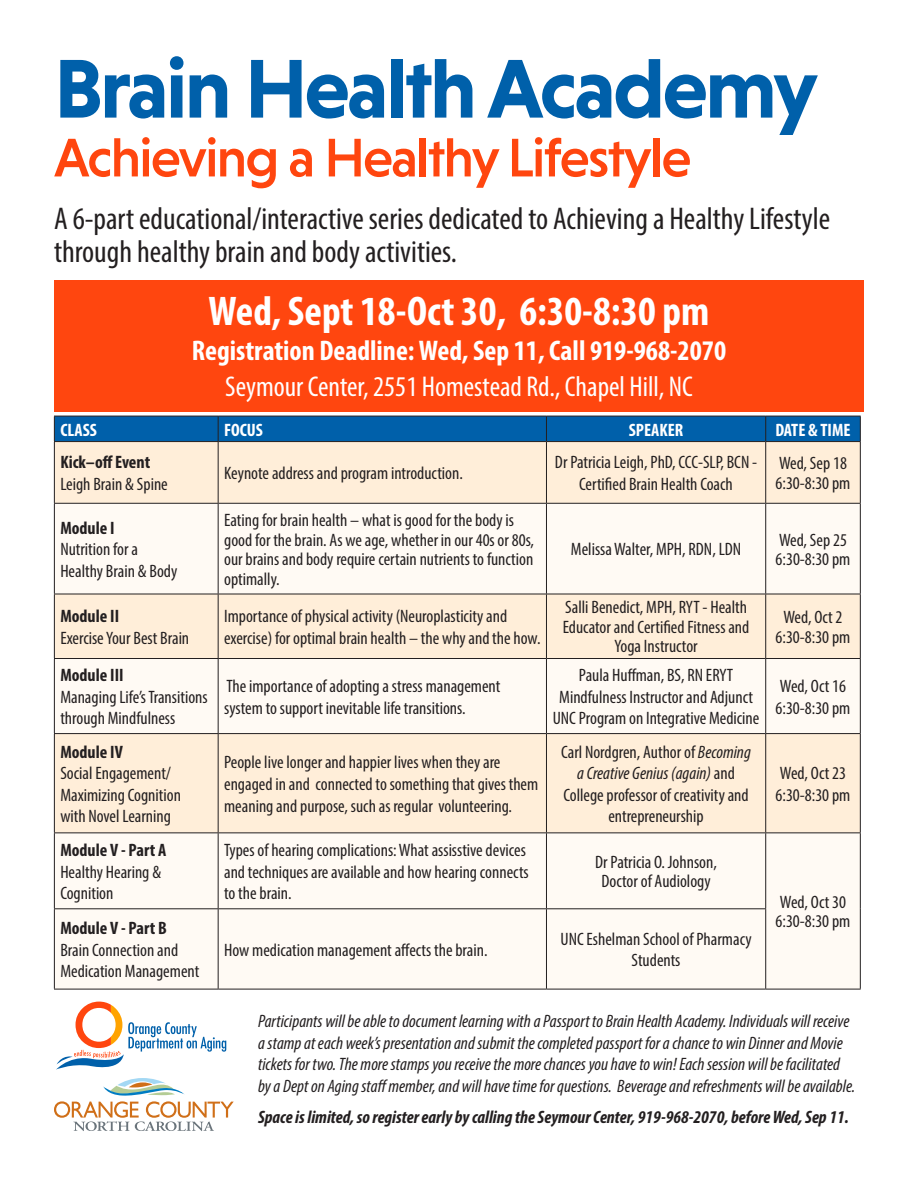
<style>
.page{position:relative;width:918px;height:1188px;background:#fff}
.page>*{position:absolute;margin:0;border:0;box-sizing:border-box;transform-origin:0 0}
.t1{font:700 84.75px "Niveau Grotesk";letter-spacing:-.03em;color:#0060aa}
.t2{font:500 55.35px "Niveau Grotesk";letter-spacing:-.03em;color:#ff460f}
.t3{font:700 condensed 41.7px "Myriad Pro";color:#fff}
.t4{font:condensed 31.5px/33px "Myriad Pro";color:#231f20}
.t5{font:condensed 28.65px "Myriad Pro";color:#fff}
.t6{font:700 condensed 28.5px "Myriad Pro";color:#fff}
.t7{font:condensed 18px/21.6px "Myriad Pro";color:#231f20}
.t8{font:italic condensed 18px/21.6px "Myriad Pro";color:#231f20}
.t9{font:italic 700 condensed 18px "Myriad Pro";color:#231f20}
.t10{font:700 condensed 18px "Myriad Pro";color:#231f20}
.t11{font:700 condensed 18px "Myriad Pro";color:#fff}
.s1{font-style:italic}
</style>
<div class="page">
<div style="left:54px;top:280px;width:810px;height:132px;background:#ff460f"></div>
<div style="left:55px;top:442px;width:805px;height:61px;background:#ffeed9"></div>
<svg style="left:55px;top:504px;width:805px;height:485px;fill:#fffaf4"></svg>
<div style="left:54px;top:416px;width:807px;height:25px;background:#0060aa"></div>
<hr style="left:54px;top:441px;width:164px;height:1px;background:#231f20">
<hr style="left:54px;top:442px;width:1px;height:61px;background:#231f20">
<hr style="left:218px;top:441px;width:328px;height:1px;background:#231f20">
<hr style="left:218px;top:442px;width:1px;height:61px;background:#231f20">
<hr style="left:546px;top:441px;width:220px;height:1px;background:#231f20">
<hr style="left:546px;top:442px;width:1px;height:61px;background:#231f20">
<hr style="left:766px;top:441px;width:95px;height:1px;background:#231f20">
<hr style="left:765px;top:442px;width:1px;height:61px;background:#231f20">
<hr style="left:860px;top:442px;width:1px;height:61px;background:#231f20">
<hr style="left:54px;top:503px;width:164px;height:1px;background:#231f20">
<hr style="left:54px;top:504px;width:1px;height:90px;background:#231f20">
<hr style="left:218px;top:503px;width:328px;height:1px;background:#231f20">
<hr style="left:218px;top:504px;width:1px;height:90px;background:#231f20">
<hr style="left:546px;top:503px;width:220px;height:1px;background:#231f20">
<hr style="left:546px;top:504px;width:1px;height:90px;background:#231f20">
<hr style="left:766px;top:503px;width:95px;height:1px;background:#231f20">
<hr style="left:765px;top:504px;width:1px;height:90px;background:#231f20">
<hr style="left:860px;top:504px;width:1px;height:90px;background:#231f20">
<hr style="left:54px;top:594px;width:164px;height:1px;background:#231f20">
<hr style="left:54px;top:594px;width:1px;height:64px;background:#231f20">
<hr style="left:218px;top:594px;width:328px;height:1px;background:#231f20">
<hr style="left:218px;top:594px;width:1px;height:64px;background:#231f20">
<hr style="left:546px;top:594px;width:220px;height:1px;background:#231f20">
<hr style="left:546px;top:594px;width:1px;height:64px;background:#231f20">
<hr style="left:766px;top:594px;width:95px;height:1px;background:#231f20">
<hr style="left:765px;top:594px;width:1px;height:64px;background:#231f20">
<hr style="left:860px;top:594px;width:1px;height:64px;background:#231f20">
<hr style="left:54px;top:658px;width:164px;height:1px;background:#231f20">
<hr style="left:54px;top:659px;width:1px;height:74px;background:#231f20">
<hr style="left:218px;top:658px;width:328px;height:1px;background:#231f20">
<hr style="left:218px;top:659px;width:1px;height:74px;background:#231f20">
<hr style="left:546px;top:658px;width:220px;height:1px;background:#231f20">
<hr style="left:546px;top:659px;width:1px;height:74px;background:#231f20">
<hr style="left:766px;top:658px;width:95px;height:1px;background:#231f20">
<hr style="left:765px;top:659px;width:1px;height:74px;background:#231f20">
<hr style="left:860px;top:659px;width:1px;height:74px;background:#231f20">
<hr style="left:54px;top:733px;width:164px;height:1px;background:#231f20">
<hr style="left:54px;top:734px;width:1px;height:98px;background:#231f20">
<hr style="left:218px;top:733px;width:328px;height:1px;background:#231f20">
<hr style="left:218px;top:734px;width:1px;height:98px;background:#231f20">
<hr style="left:546px;top:733px;width:220px;height:1px;background:#231f20">
<hr style="left:546px;top:734px;width:1px;height:98px;background:#231f20">
<hr style="left:766px;top:733px;width:95px;height:1px;background:#231f20">
<hr style="left:765px;top:734px;width:1px;height:98px;background:#231f20">
<hr style="left:860px;top:734px;width:1px;height:98px;background:#231f20">
<hr style="left:54px;top:832px;width:164px;height:1px;background:#231f20">
<hr style="left:54px;top:833px;width:1px;height:75px;background:#231f20">
<hr style="left:218px;top:832px;width:328px;height:1px;background:#231f20">
<hr style="left:218px;top:833px;width:1px;height:75px;background:#231f20">
<hr style="left:546px;top:832px;width:220px;height:1px;background:#231f20">
<hr style="left:546px;top:833px;width:1px;height:75px;background:#231f20">
<hr style="left:766px;top:832px;width:95px;height:1px;background:#231f20">
<hr style="left:765px;top:833px;width:1px;height:75px;background:#231f20">
<hr style="left:860px;top:833px;width:1px;height:76px;background:#231f20">
<hr style="left:54px;top:908px;width:164px;height:1px;background:#231f20">
<hr style="left:54px;top:909px;width:1px;height:80px;background:#231f20">
<hr style="left:218px;top:908px;width:328px;height:1px;background:#231f20">
<hr style="left:218px;top:909px;width:1px;height:80px;background:#231f20">
<hr style="left:546px;top:908px;width:220px;height:1px;background:#231f20">
<hr style="left:546px;top:909px;width:1px;height:80px;background:#231f20">
<hr style="left:765px;top:909px;width:1px;height:80px;background:#231f20">
<hr style="left:860px;top:909px;width:1px;height:80px;background:#231f20">
<hr style="left:54px;top:989px;width:164px;height:1px;background:#231f20">
<hr style="left:218px;top:989px;width:328px;height:1px;background:#231f20">
<hr style="left:546px;top:989px;width:220px;height:1px;background:#231f20">
<hr style="left:766px;top:989px;width:95px;height:1px;background:#231f20">
<svg style="left:54px;top:1002px;width:180px;height:129px"></svg>
<h1 class="t1" style="left:54px;top:40px;width:765px">Brain Health Academy</h1>
<h2 class="t2" style="left:54px;top:126px;width:639px">Achieving a Healthy Lifestyle</h2>
<h3 class="t4" style="left:54px;top:202px;width:778px">A 6-part educational/interactive series dedicated to Achieving a Healthy Lifestyle through healthy brain and body activities.</h3>
<h3 class="t3" style="left:209px;top:285px;width:502px">Wed, Sept 18-Oct 30, 6:30-8:30 pm</h3>
<h3 class="t6" style="left:192px;top:332px;width:536px">Registration Deadline: Wed, Sep 11, Call 919-968-2070</h3>
<h3 class="t5" style="left:225px;top:369px;width:469px">Seymour Center, 2551 Homestead Rd., Chapel Hill, NC</h3>
<p class="t11" style="left:60px;top:418px;width:38px">CLASS</p>
<p class="t11" style="left:224px;top:418px;width:40px">FOCUS</p>
<p class="t11" style="left:629px;top:418px;width:56px">SPEAKER</p>
<p class="t11" style="left:775px;top:418px;width:77px">DATE &amp; TIME</p>
<p class="t10" style="left:60px;top:451px;width:91px">Kick–off Event</p>
<p class="t7" style="left:60px;top:473px;width:109px">Leigh Brain &amp; Spine</p>
<p class="t7" style="left:224px;top:462px;width:240px">Keynote address and program introduction.</p>
<p class="t7" style="left:555px;top:451px;width:204px;text-align:center">Dr Patricia Leigh, PhD, CCC-SLP, BCN -<br>Certified Brain Health Coach</p>
<p class="t7" style="left:776px;top:454px;width:76px;line-height:19.5px">Wed, Sep 18<br>6:30-8:30 pm</p>
<p class="t10" style="left:60px;top:517px;width:56px">Module I</p>
<p class="t7" style="left:60px;top:538px;width:119px">Nutrition for a<br>Healthy Brain &amp; Body</p>
<p class="t10" style="left:60px;top:605px;width:60px">Module II</p>
<p class="t7" style="left:60px;top:627px;width:130px">Exercise Your Best Brain</p>
<p class="t7" style="left:224px;top:510px;width:311px;line-height:19.5px">Eating for brain health – what is good for the body is good for the brain. As we age, whether in our 40s or 80s, our brains and body require certain nutrients to function optimally.</p>
<p class="t7" style="left:571px;top:538px;width:172px">Melissa Walter, MPH, RDN, LDN</p>
<p class="t7" style="left:776px;top:530px;width:76px;line-height:19.5px">Wed, Sep 25<br>6:30-8:30 pm</p>
<p class="t7" style="left:224px;top:605px;width:318px">Importance of physical activity (Neuroplasticity and exercise) for optimal brain health – the why and the how.</p>
<p class="t7" style="left:563px;top:598px;width:188px;line-height:19.5px;text-align:center">Salli Benedict, MPH, RYT - Health<br>Educator and Certified Fitness and<br>Yoga Instructor</p>
<p class="t7" style="left:776px;top:607px;width:76px;line-height:19.5px;text-align:center">Wed, Oct 2<br>6:30-8:30 pm</p>
<p class="t10" style="left:60px;top:664px;width:65px">Module III</p>
<p class="t7" style="left:60px;top:686px;width:149px">Managing Life’s Transitions through Mindfulness</p>
<p class="t7" style="left:224px;top:675px;width:278px">The importance of adopting a stress management system to support inevitable life transitions.</p>
<p class="t7" style="left:553px;top:664px;width:208px;text-align:center">Paula Huffman, BS, RN ERYT<br>Mindfulness Instructor and Adjunct<br>UNC Program on Integrative Medicine</p>
<p class="t7" style="left:776px;top:675px;width:76px">Wed, Oct 16<br>6:30-8:30 pm</p>
<p class="t10" style="left:60px;top:740px;width:64px">Module IV</p>
<p class="t7" style="left:60px;top:762px;width:122px">Social Engagement/<br>Maximizing Cognition with Novel Learning</p>
<p class="t7" style="left:224px;top:751px;width:316px">People live longer and happier lives when they are engaged in and connected to something that gives them meaning and purpose, such as regular volunteering.</p>
<p class="t7" style="left:561px;top:741px;width:191px;text-align:center">Carl Nordgren, Author of <span class="s1">Becoming a Creative Genius (again)</span> and<br>College professor of creativity and entrepreneurship</p>
<p class="t7" style="left:776px;top:762px;width:76px">Wed, Oct 23<br>6:30-8:30 pm</p>
<p class="t10" style="left:60px;top:839px;width:108px">Module V - Part A</p>
<p class="t7" style="left:60px;top:861px;width:102px">Healthy Hearing &amp;<br>Cognition</p>
<p class="t7" style="left:224px;top:839px;width:306px">Types of hearing complications: What assisstive devices and techniques are available and how hearing connects to the brain.</p>
<p class="t7" style="left:595px;top:852px;width:123px;line-height:19.5px;text-align:center">Dr Patricia O. Johnson,<br>Doctor of Audiology</p>
<p class="t10" style="left:60px;top:917px;width:108px">Module V - Part B</p>
<p class="t7" style="left:60px;top:939px;width:140px">Brain Connection and<br>Medication Management</p>
<p class="t7" style="left:224px;top:939px;width:265px">How medication management affects the brain.</p>
<p class="t7" style="left:560px;top:928px;width:193px;text-align:center">UNC Eshelman School of Pharmacy<br>Students</p>
<p class="t7" style="left:776px;top:892px;width:76px;line-height:19.5px">Wed, Oct 30<br>6:30-8:30 pm</p>
<p class="t8" style="left:258px;top:1010px;width:599px">Participants will be able to document learning with a Passport to Brain Health Academy. Individuals will receive a stamp at each week’s presentation and submit the completed passport for a chance to win Dinner and Movie tickets for two. The more stamps you receive the more chances you have to win! Each session will be facilitated by a Dept on Aging staff member, and will have time for questions. Beverage and refreshments will be available.</p>
<p class="t9" style="left:258px;top:1106px;width:592px">Space is limited, so register early by calling the Seymour Center, 919-968-2070, before Wed, Sep 11.</p>
</div>
